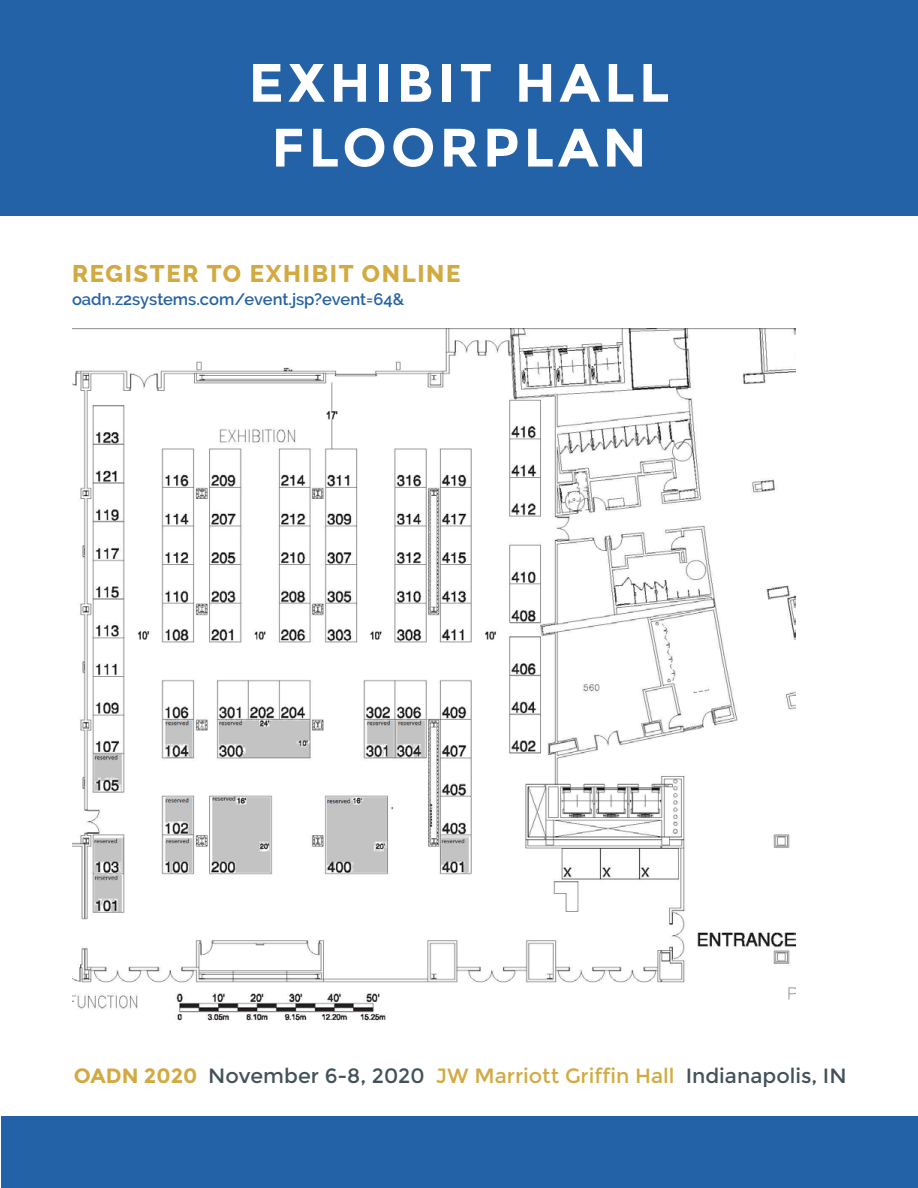
<style>
.page{position:relative;width:918px;height:1188px;background:#fff}
.page>*{position:absolute;margin:0;border:0;box-sizing:border-box;transform-origin:0 0}
.t1{font:700 54px/64.8px "Montserrat";letter-spacing:.075em;color:#fff;text-align:center}
.t2{font:800 24px "Raleway";letter-spacing:.07em;color:#d2aa41}
.t3{font:20.7px "Montserrat";color:#43525a}
.t4{font:600 16.5px "Raleway";color:#2462a7}
.s1{font-weight:700;color:#d2aa41}
.s2{color:#d2aa41}
</style>
<div class="page">
<div style="left:0;top:0;width:918px;height:216px;background:#2462a7"></div>
<img style="left:72px;top:329px;width:724px;height:692px">
<div style="left:1px;top:1116px;width:917px;height:72px;background:#2462a7"></div>
<h1 class="t1" style="left:249px;top:50px;width:422px">EXHIBIT HALL<br>FLOORPLAN</h1>
<p class="t2" style="left:72px;top:260px;width:390px">REGISTER TO EXHIBIT ONLINE</p>
<p class="t4" style="left:72px;top:289px;width:334px">oadn.z2systems.com/event.jsp?event=64&amp;</p>
<p class="t3" style="left:74px;top:1064px;width:774px"><span class="s1">OADN 2020</span> November 6-8, 2020 <span class="s2">JW Marriott Griffin Hall</span> Indianapolis, IN</p>
</div>
